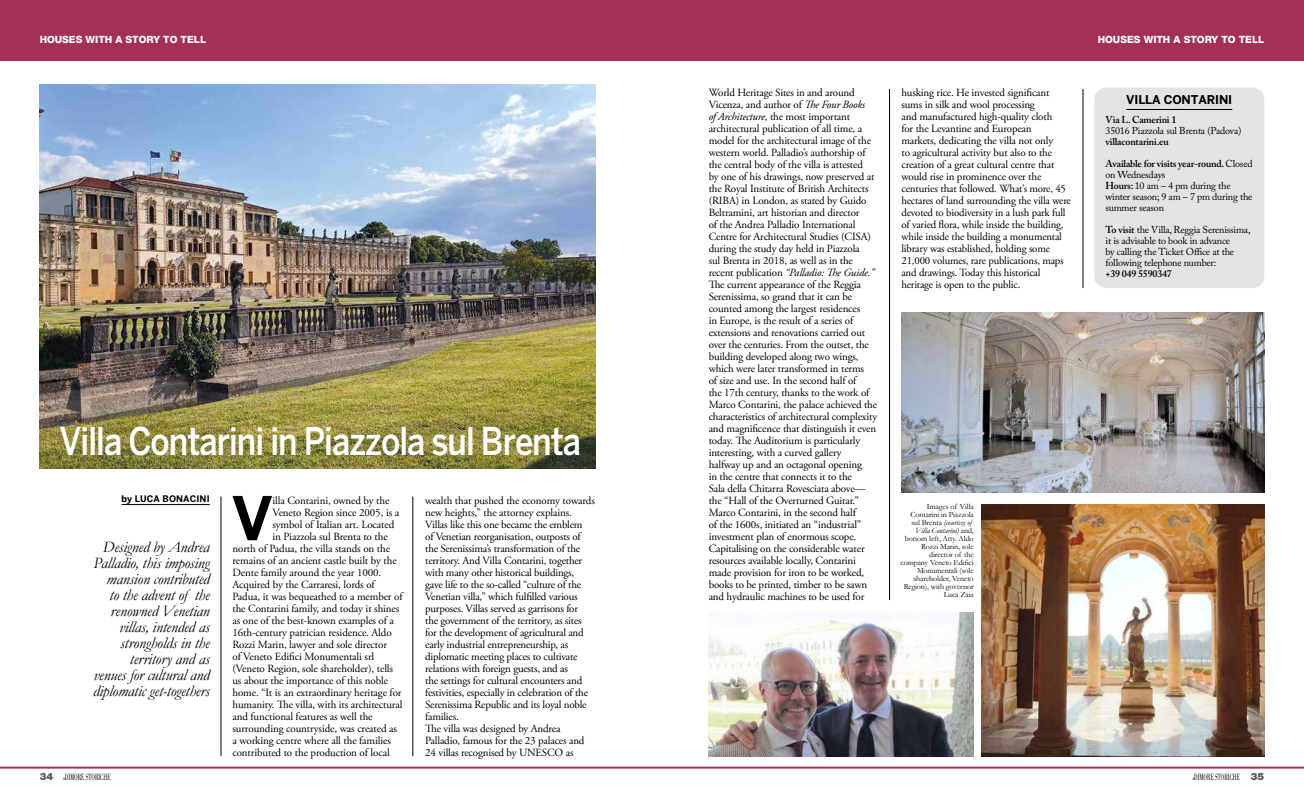
<style>
.page{position:relative;width:1304px;height:808px;background:#fff}
.page>*{position:absolute;margin:0;border:0;box-sizing:border-box;transform-origin:0 0}
.t1{font:700 59.6px "Benton Sans";color:#000}
.t2{font:500 38px "Benton Sans";letter-spacing:-.03em;color:#fff;scale:.85 1}
.t3{font:italic 16px/16px "Garamond";letter-spacing:-.01em;color:#000;text-align:right}
.t4{font:700 12px "Benton Sans";letter-spacing:-.01em;color:#000}
.t5{font:11px/12px "Adobe Garamond Pro";letter-spacing:-.015em;color:#000}
.t6{font:10px/11px "Adobe Caslon Pro";letter-spacing:-.02em;color:#000}
.t7{font:800 10px "Helvetica Neue LT Std";color:#fff}
.t8{font:600 10px "Adobe Caslon Pro";letter-spacing:-.02em;color:#000}
.t9{font:900 10px "Helvetica Neue LT Std";color:#575756}
.t10{font:9.3px "Bodoni Std";color:#000;scale:.57 1}
.t11{font:700 9px "Benton Sans";letter-spacing:.015em;color:#000}
.t12{font:8px/8px "Garamond";letter-spacing:-.01em;color:#000;text-align:right}
.s1{font-style:italic}
.s2{font-weight:600}
.s3{font-style:italic;font-size:4.4px}
.s4{font-family:"Helvetica Neue LT Std";font-weight:900;font-size:10px;color:#575756}
</style>
<div class="page">
<hr style="left:0;top:767px;width:1304px;height:2px;background:#a53056">
<img style="left:40px;top:84px;width:555px;height:384px">
<div style="left:0;top:0;width:1304px;height:60px;background:#a53056"></div>
<hr style="left:413px;top:497px;width:1px;height:259px;background:#000">
<hr style="left:221px;top:497px;width:1px;height:259px;background:#000">
<hr style="left:889px;top:89px;width:1px;height:511px;background:#000">
<hr style="left:1083px;top:89px;width:1px;height:199px;background:#000">
<hr style="left:122px;top:504px;width:88px;height:1px;background:#000">
<img style="left:982px;top:504px;width:282px;height:252px">
<img style="left:709px;top:612px;width:265px;height:144px">
<div style="left:1094px;top:88px;width:170px;height:200px;background:#e3e3e3;border-radius:12px"></div>
<hr style="left:1126px;top:109px;width:106px;height:1px;background:#000">
<img style="left:901px;top:312px;width:363px;height:180px">
<p class="t7" style="left:40px;top:34px;width:168px">HOUSES WITH A STORY TO TELL</p>
<p class="t7" style="left:1098px;top:34px;width:168px">HOUSES WITH A STORY TO TELL</p>
<h2 class="t2" style="left:60px;top:418px;width:615px">Villa Contarini in Piazzola sul Brenta</h2>
<p class="t11" style="left:122px;top:493px;width:90px">by LUCA BONACINI</p>
<h1 class="t1" style="left:231px;top:483px;width:43px">V</h1>
<p class="t5" style="left:272px;top:495px;width:119px">illa Contarini, owned by the</p>
<p class="t5" style="left:425px;top:495px;width:171px">wealth that pushed the economy towards new heights,” the attorney explains.<br>Villas like this one became the emblem<br>of Venetian reorganisation, outposts of the Serenissima’s transformation of the territory. And Villa Contarini, together with many other historical buildings,<br>gave life to the so-called “culture of the Venetian villa,” which fulfilled various purposes. Villas served as garrisons for<br>the government of the territory, as sites for the development of agricultural and early industrial entrepreneurship, as diplomatic meeting places to cultivate relations with foreign guests, and as<br>the settings for cultural encounters and festivities, especially in celebration of the Serenissima Republic and its loyal noble families.<br>The villa was designed by Andrea Palladio, famous for the 23 palaces and 24 villas recognised by UNESCO as</p>
<p class="t5" style="left:272px;top:507px;width:128px">Veneto Region since 2005, is a</p>
<p class="t5" style="left:272px;top:519px;width:123px">symbol of Italian art. Located</p>
<p class="t5" style="left:272px;top:531px;width:117px">in Piazzola sul Brenta to the</p>
<p class="t5" style="left:232px;top:543px;width:159px">north of Padua, the villa stands on the</p>
<p class="t5" style="left:232px;top:555px;width:166px">remains of an ancient castle built by the</p>
<p class="t5" style="left:232px;top:567px;width:150px">Dente family around the year 1000.</p>
<p class="t5" style="left:232px;top:579px;width:144px">Acquired by the Carraresi, lords of</p>
<p class="t5" style="left:232px;top:591px;width:172px">Padua, it was bequeathed to a member of</p>
<p class="t5" style="left:232px;top:603px;width:168px">the Contarini family, and today it shines</p>
<p class="t5" style="left:232px;top:615px;width:163px">as one of the best-known examples of a</p>
<p class="t5" style="left:232px;top:627px;width:161px">16th-century patrician residence. Aldo</p>
<p class="t5" style="left:232px;top:639px;width:156px">Rozzi Marin, lawyer and sole director</p>
<p class="t5" style="left:232px;top:651px;width:143px">of Veneto Edifici Monumentali srl</p>
<p class="t5" style="left:232px;top:663px;width:162px">(Veneto Region, sole shareholder), tells</p>
<p class="t5" style="left:232px;top:675px;width:157px">us about the importance of this noble</p>
<p class="t5" style="left:232px;top:687px;width:171px">home. “It is an extraordinary heritage for</p>
<p class="t5" style="left:232px;top:699px;width:172px">humanity. The villa, with its architectural</p>
<p class="t5" style="left:232px;top:711px;width:142px">and functional features as well the</p>
<p class="t5" style="left:232px;top:723px;width:166px">surrounding countryside, was created as</p>
<p class="t5" style="left:232px;top:735px;width:160px">a working centre where all the families</p>
<p class="t5" style="left:232px;top:747px;width:159px">contributed to the production of local</p>
<h3 class="t3" style="left:93px;top:539px;width:118px">Designed by Andrea<br>Palladio, this imposing mansion contributed<br>to the advent of the renowned Venetian villas, intended as strongholds in the territory and as<br>venues for cultural and diplomatic get-togethers</h3>
<p class="t5" style="left:709px;top:87px;width:170px">World Heritage Sites in and around Vicenza, and author of <span class="s1">The Four Books<br>of Architecture</span>, the most important architectural publication of all time, a model for the architectural image of the western world. Palladio’s authorship of the central body of the villa is attested<br>by one of his drawings, now preserved at the Royal Institute of British Architects (RIBA) in London, as stated by Guido Beltramini, art historian and director<br>of the Andrea Palladio International Centre for Architectural Studies (CISA) during the study day held in Piazzola<br>sul Brenta in 2018, as well as in the recent publication <span class="s1">“Palladio: The Guide.” </span>The current appearance of the Reggia Serenissima, so grand that it can be counted among the largest residences<br>in Europe, is the result of a series of extensions and renovations carried out over the centuries. From the outset, the building developed along two wings, which were later transformed in terms<br>of size and use. In the second half of<br>the 17th century, thanks to the work of Marco Contarini, the palace achieved the characteristics of architectural complexity and magnificence that distinguish it even today. The Auditorium is particularly interesting, with a curved gallery<br>halfway up and an octagonal opening<br>in the centre that connects it to the<br>Sala della Chitarra Rovesciata above— the “Hall of the Overturned Guitar.” Marco Contarini, in the second half<br>of the 1600s, initiated an “industrial” investment plan of enormous scope.<br>Capitalising on the considerable water resources available locally, Contarini made provision for iron to be worked, books to be printed, timber to be sawn and hydraulic machines to be used for</p>
<p class="t5" style="left:901px;top:87px;width:171px">husking rice. He invested significant sums in silk and wool processing<br>and manufactured high-quality cloth<br>for the Levantine and European<br>markets, dedicating the villa not only<br>to agricultural activity but also to the creation of a great cultural centre that would rise in prominence over the centuries that followed. What’s more, 45 hectares of land surrounding the villa were devoted to biodiversity in a lush park full of varied flora, while inside the building, while inside the building a monumental library was established, holding some 21,000 volumes, rare publications, maps and drawings. Today this historical heritage is open to the public.</p>
<p class="t12" style="left:900px;top:503px;width:75px">Images of Villa<br>Contarini in Piazzola sul Brenta <span class="s1">(courtesy of<br>Villa Contarini)</span> and, bottom left, Atty. Aldo<br>Rozzi Marin, sole director of the company Veneto Edifici<br>Monumentali (sole shareholder, Veneto<br>Region), with governor<br>Luca Zaia</p>
<p class="t4" style="left:1126px;top:92px;width:107px">VILLA CONTARINI</p>
<p class="t8" style="left:1106px;top:114px;width:72px">Via L. Camerini 1</p>
<p class="t6" style="left:1106px;top:125px;width:137px">35016 Piazzola sul Brenta (Padova)</p>
<p class="t8" style="left:1106px;top:136px;width:65px">villacontarini.eu</p>
<p class="t6" style="left:1106px;top:158px;width:149px"><span class="s2">Available for visits year-round.</span> Closed on Wednesdays<br><span class="s2">Hours:</span> 10 am – 4 pm during the winter season; 9 am – 7 pm during the summer season</p>
<p class="t6" style="left:1106px;top:224px;width:146px"><span class="s2">To visit</span> the Villa, Reggia Serenissima, it is advisable to book in advance<br>by calling the Ticket Office at the following telephone number:</p>
<p class="t8" style="left:1106px;top:268px;width:68px">+39 049 5590347</p>
<p class="t9" style="left:40px;top:771px;width:15px">34</p>
<p class="t10" style="left:63px;top:772px;width:84px"><span class="s3">le</span> DIMORE STORICHE</p>
<p class="t10" style="left:1193px;top:772px;width:127px"><span class="s3">le</span> DIMORE STORICHE <span class="s4">35</span></p>
</div>
